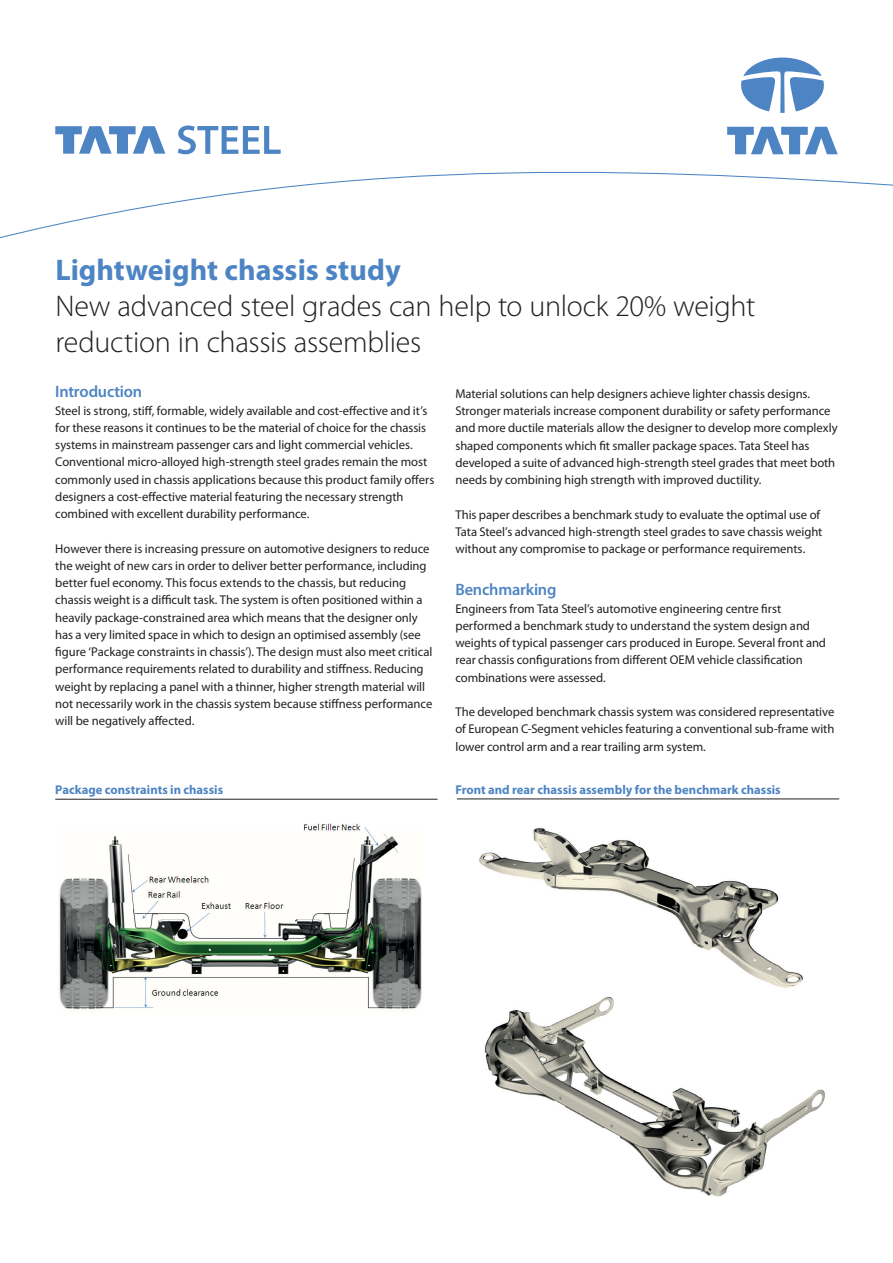
<style>
.page{position:relative;width:893px;height:1263px;background:#fff}
.page>*{position:absolute;margin:0;border:0;box-sizing:border-box;transform-origin:0 0}
.t1{font:300 30px/36px "Myriad Pro";letter-spacing:-.01em;color:#231f20}
.t2{font:700 30px "Myriad Pro";color:#4d84c4}
.Heading_4{font:600 16.5px "Myriad Pro";letter-spacing:-.01em;color:#4d84c4}
.Body_copy{font:12.75px/17.2px "Myriad Pro";letter-spacing:-.005em;color:#231f20}
.Titel_tabel{font:700 12.75px "Myriad Pro";color:#4d84c4}
</style>
<div class="page">
<svg style="left:0;top:171px;width:893px;height:68px"></svg>
<svg style="left:741px;top:58px;width:83px;height:55px"></svg>
<svg style="left:727px;top:127px;width:111px;height:27px"></svg>
<svg style="left:55px;top:126px;width:110px;height:28px"></svg>
<svg style="left:178px;top:126px;width:103px;height:28px"></svg>
<img style="left:59px;top:823px;width:363px;height:186px">
<hr style="left:55px;top:799px;width:383px;height:1px;background:#231f20">
<img style="left:479px;top:827px;width:324px;height:161px">
<hr style="left:457px;top:798px;width:382px;height:1px;background:#231f20">
<img style="left:484px;top:996px;width:341px;height:201px">
<p class="t2" style="left:56px;top:253px;width:347px">Lightweight chassis study</p>
<p class="t1" style="left:56px;top:289px;width:701px">New advanced steel grades can help to unlock 20% weight reduction in chassis assemblies</p>
<p class="Heading_4" style="left:55px;top:383px;width:89px">Introduction</p>
<p class="Body_copy" style="left:55px;top:402px;width:381px">Steel is strong, stiff, formable, widely available and cost-effective and it’s for these reasons it continues to be the material of choice for the chassis systems in mainstream passenger cars and light commercial vehicles.<br>Conventional micro-alloyed high-strength steel grades remain the most commonly used in chassis applications because this product family offers designers a cost-effective material featuring the necessary strength combined with excellent durability performance.</p>
<p class="Body_copy" style="left:55px;top:540px;width:379px">However there is increasing pressure on automotive designers to reduce the weight of new cars in order to deliver better performance, including better fuel economy. This focus extends to the chassis, but reducing chassis weight is a difficult task. The system is often positioned within a heavily package-constrained area which means that the designer only has a very limited space in which to design an optimised assembly (see figure ‘Package constraints in chassis’). The design must also meet critical performance requirements related to durability and stiffness. Reducing weight by replacing a panel with a thinner, higher strength material will not necessarily work in the chassis system because stiffness performance will be negatively affected.</p>
<p class="Body_copy" style="left:455px;top:385px;width:384px">Material solutions can help designers achieve lighter chassis designs.<br>Stronger materials increase component durability or safety performance and more ductile materials allow the designer to develop more complexly shaped components which fit smaller package spaces. Tata Steel has developed a suite of advanced high-strength steel grades that meet both needs by combining high strength with improved ductility.</p>
<p class="Body_copy" style="left:455px;top:506px;width:368px">This paper describes a benchmark study to evaluate the optimal use of<br>Tata Steel’s advanced high-strength steel grades to save chassis weight without any compromise to package or performance requirements.</p>
<p class="Heading_4" style="left:455px;top:581px;width:103px">Benchmarking</p>
<p class="Body_copy" style="left:455px;top:600px;width:372px">Engineers from Tata Steel’s automotive engineering centre first performed a benchmark study to understand the system design and weights of typical passenger cars produced in Europe. Several front and rear chassis configurations from different OEM vehicle classification combinations were assessed.</p>
<p class="Body_copy" style="left:455px;top:703px;width:380px;text-align:justify">The developed benchmark chassis system was considered representative of European C-Segment vehicles featuring a conventional sub-frame with lower control arm and a rear trailing arm system.</p>
<p class="Titel_tabel" style="left:55px;top:782px;width:169px">Package constraints in chassis</p>
<p class="Titel_tabel" style="left:455px;top:782px;width:327px">Front and rear chassis assembly for the benchmark chassis</p>
</div>
